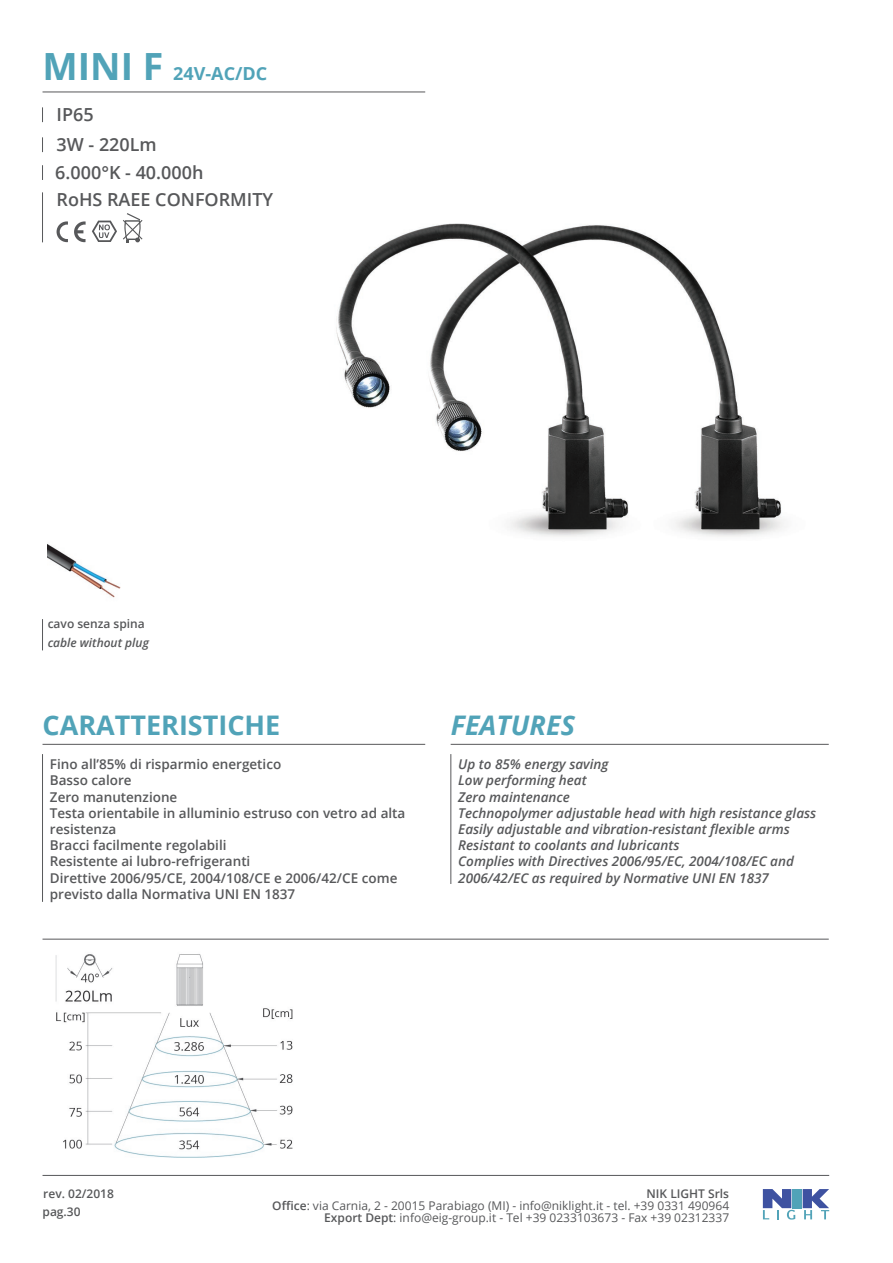
<style>
.page{position:relative;width:893px;height:1263px;background:#fff}
.page>*{position:absolute;margin:0;border:0;box-sizing:border-box;transform-origin:0 0}
.t1{font:700 27px "Open Sans";color:#51a3b8}
.t2{font:italic 700 27px "Open Sans";color:#51a3b8}
.t3{font:600 18px/27.5px "Open Sans";color:#57585a}
.t4{font:700 18px "Open Sans";color:#51a3b8}
.t5{font:italic 600 13.5px/16.2px "Open Sans";color:#57585a}
.t6{font:600 13.5px/16.2px "Open Sans";color:#57585a}
.t7{font:12px/12px "Open Sans";color:#57585a;text-align:right}
.t8{font:600 12px "Open Sans";color:#57585a}
.t9{font:italic 600 12px "Open Sans";color:#57585a}
.s1{font-size:37.5px}
.s2{font-weight:600}
</style>
<div class="page">
<div style="left:792px;top:1189px;width:10px;height:19px;background:#51a3b8"></div>
<svg style="left:763px;top:1189px;width:32px;height:30px"></svg>
<svg style="left:803px;top:1189px;width:26px;height:30px"></svg>
<hr style="left:43px;top:1175px;width:786px;height:1px;background:#57585a">
<hr style="left:43px;top:744px;width:382px;height:1px;background:#57585a">
<hr style="left:43px;top:939px;width:786px;height:1px;background:#57585a">
<hr style="left:451px;top:744px;width:378px;height:1px;background:#57585a">
<hr style="left:43px;top:92px;width:382px;height:1px;background:#57585a">
<hr style="left:42px;top:754px;width:1px;height:148px;background:#57585a">
<svg style="left:42px;top:137px;width:1px;height:15px"></svg>
<svg style="left:42px;top:165px;width:1px;height:15px"></svg>
<hr style="left:42px;top:192px;width:1px;height:50px;background:#57585a">
<svg style="left:92px;top:221px;width:25px;height:21px"></svg>
<svg style="left:123px;top:213px;width:19px;height:29px"></svg>
<svg style="left:74px;top:221px;width:12px;height:21px"></svg>
<svg style="left:57px;top:221px;width:11px;height:21px"></svg>
<hr style="left:451px;top:754px;width:1px;height:130px;background:#57585a">
<img style="left:55px;top:954px;width:238px;height:204px">
<img style="left:336px;top:223px;width:449px;height:314px">
<svg style="left:42px;top:107px;width:1px;height:15px"></svg>
<hr style="left:42px;top:619px;width:1px;height:31px;background:#57585a">
<img style="left:48px;top:544px;width:72px;height:54px">
<h2 class="t4" style="left:43px;top:60px;width:226px"><span class="s1">MINI F</span> 24V-AC/DC</h2>
<h2 class="t3" style="left:57px;top:101px;width:39px">IP65</h2>
<h2 class="t3" style="left:57px;top:130px;width:102px">3W - 220Lm</h2>
<h2 class="t3" style="left:55px;top:158px;width:219px">6.000°K - 40.000h<br>RoHS RAEE CONFORMITY</h2>
<p class="t8" style="left:48px;top:616px;width:99px">cavo senza spina</p>
<p class="t9" style="left:48px;top:635px;width:103px">cable without plug</p>
<h1 class="t1" style="left:43px;top:706px;width:239px">CARATTERISTICHE</h1>
<h1 class="t2" style="left:451px;top:706px;width:126px">FEATURES</h1>
<p class="t6" style="left:50px;top:756px;width:357px">Fino all’85% di risparmio energetico<br>Basso calore<br>Zero manutenzione<br>Testa orientabile in alluminio estruso con vetro ad alta resistenza<br>Bracci facilmente regolabili<br>Resistente ai lubro-refrigeranti<br>Direttive 2006/95/CE, 2004/108/CE e 2006/42/CE come previsto dalla Normativa UNI EN 1837</p>
<p class="t5" style="left:458px;top:756px;width:360px">Up to 85% energy saving<br>Low performing heat<br>Zero maintenance<br>Technopolymer adjustable head with high resistance glass Easily adjustable and vibration-resistant flexible arms Resistant to coolants and lubricants<br>Complies with Directives 2006/95/EC, 2004/108/EC and 2006/42/EC as required by Normative UNI EN 1837</p>
<p class="t8" style="left:43px;top:1185px;width:72px">rev. 02/2018</p>
<p class="t7" style="left:272px;top:1187px;width:458px"><span class="s2">NIK LIGHT Srls<br>Office</span>: via Carnia, 2 - 20015 Parabiago (MI) - info@niklight.it - tel. +39 0331 490964<br><span class="s2">Export Dept</span>: info@eig-group.it - Tel +39 0233103673 - Fax +39 02312337</p>
<p class="t8" style="left:43px;top:1203px;width:40px">pag.30</p>
</div>
